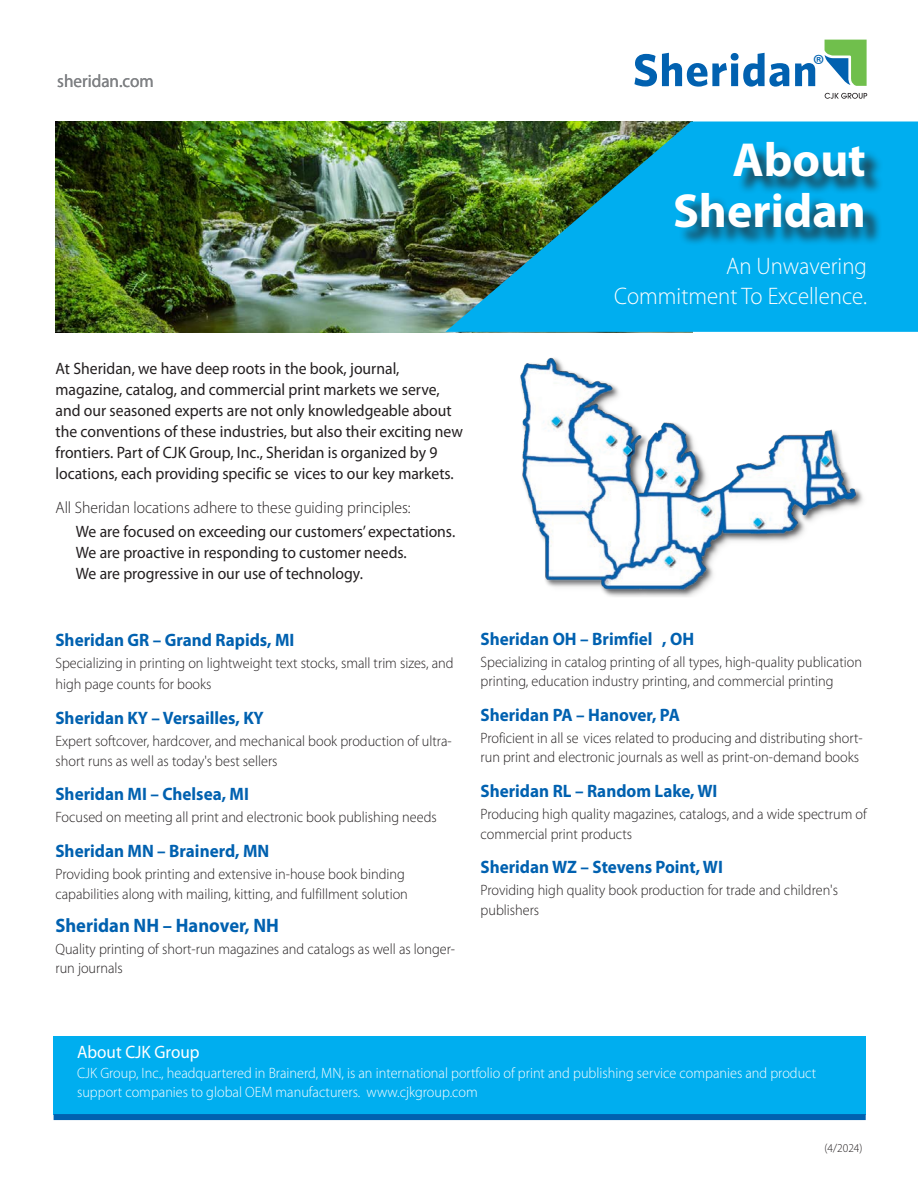
<style>
.page{position:relative;width:918px;height:1188px;background:#fff}
.page>*{position:absolute;margin:0;border:0;box-sizing:border-box;transform-origin:0 0}
.t1{font:700 48px/51px "Myriad Pro";color:#fff;text-align:right}
.t2{font:28.2px "Myriad Pro";color:#0161b0}
.t3{font:300 24px/30px "Myriad Pro";color:#fff;text-align:right;scale:.95 1}
.t4{font:700 19.5px "Myriad Pro";color:#0161b0;scale:.95 1}
.t5{font:700 18px "Myriad Pro";color:#0161b0;scale:.95 1}
.t6{font:18px "Myriad Pro";color:#fff;scale:.95 1}
.t7{font:18px "Myriad Pro";color:#808285;scale:.95 1}
.t8{font:16.5px/21px "Myriad Pro";color:#231f20;scale:.95 1}
.t9{font:300 16.5px "Myriad Pro";color:#231f20;scale:.95 1}
.t10{font:300 15px/19.5px "Myriad Pro";color:#231f20;scale:.95 1}
.t11{font:300 15px/19.5px "Myriad Pro";color:#fff;scale:.95 1}
.t12{font:300 12px "Myriad Pro";color:#231f20;scale:.95 1}
</style>
<div class="page">
<svg style="left:634px;top:53px;width:155px;height:34px"></svg>
<svg style="left:795px;top:63px;width:20px;height:23px"></svg>
<svg style="left:825px;top:40px;width:42px;height:46px"></svg>
<svg style="left:825px;top:93px;width:42px;height:6px"></svg>
<img style="left:520px;top:357px;width:343px;height:240px">
<div style="left:54px;top:1036px;width:812px;height:79px;background:#00aeef"></div>
<div style="left:54px;top:1114px;width:812px;height:6px;background:#0161b0"></div>
<img style="left:56px;top:122px;width:389px;height:210px">
<img style="left:445px;top:122px;width:473px;height:210px">
<div style="left:678px;top:144px;width:205px;height:103px;background:#231f20;opacity:.75"></div>
<p class="t7" style="left:57px;top:70px;width:103px">sheridan.com</p>
<h2 class="t2" style="left:813px;top:47px;width:13px">®</h2>
<h1 class="t1" style="left:673px;top:133px;width:194px">About<br>Sheridan</h1>
<h3 class="t3" style="left:614px;top:250px;width:267px">An Unwavering<br>Commitment To Excellence.</h3>
<p class="t8" style="left:56px;top:358px;width:430px">At Sheridan, we have deep roots in the book, journal, magazine, catalog, and commercial print markets we serve, and our seasoned experts are not only knowledgeable about the conventions of these industries, but also their exciting new frontiers. Part of CJK Group, Inc., Sheridan is organized by 9 locations, each providing specific se vices to our key markets.</p>
<p class="t9" style="left:56px;top:498px;width:375px">All Sheridan locations adhere to these guiding principles:</p>
<p class="t8" style="left:76px;top:521px;width:401px">We are focused on exceeding our customers’ expectations.<br>We are proactive in responding to customer needs.<br>We are progressive in our use of technology.</p>
<p class="t5" style="left:56px;top:628px;width:253px">Sheridan GR – Grand Rapids, MI</p>
<p class="t10" style="left:56px;top:653px;width:421px;line-height:21px">Specializing in printing on lightweight text stocks, small trim sizes, and high page counts for books</p>
<p class="t5" style="left:56px;top:706px;width:221px">Sheridan KY – Versailles, KY</p>
<p class="t10" style="left:56px;top:731px;width:419px">Expert softcover, hardcover, and mechanical book production of ultra&shy;short runs as well as today's best sellers</p>
<p class="t5" style="left:56px;top:782px;width:205px">Sheridan MI – Chelsea, MI</p>
<p class="t10" style="left:56px;top:807px;width:403px">Focused on meeting all print and electronic book publishing needs</p>
<p class="t5" style="left:56px;top:839px;width:227px">Sheridan MN – Brainerd, MN</p>
<p class="t10" style="left:56px;top:864px;width:372px">Providing book printing and extensive in-house book binding capabilities along with mailing, kitting, and fulfillment solution</p>
<h3 class="t4" style="left:56px;top:912px;width:237px">Sheridan NH – Hanover, NH</h3>
<p class="t10" style="left:56px;top:939px;width:422px">Quality printing of short-run magazines and catalogs as well as longer&shy;run journals</p>
<p class="t5" style="left:481px;top:627px;width:226px">Sheridan OH – Brimfiel , OH</p>
<p class="t10" style="left:481px;top:652px;width:403px">Specializing in catalog printing of all types, high-quality publication printing, education industry printing, and commercial printing</p>
<p class="t5" style="left:481px;top:703px;width:211px">Sheridan PA – Hanover, PA</p>
<p class="t10" style="left:481px;top:728px;width:404px">Proficient in all se vices related to producing and distributing short&shy;run print and electronic journals as well as print-on-demand books</p>
<p class="t5" style="left:481px;top:779px;width:251px">Sheridan RL – Random Lake, WI</p>
<p class="t10" style="left:481px;top:804px;width:408px">Producing high quality magazines, catalogs, and a wide spectrum of commercial print products</p>
<p class="t5" style="left:481px;top:855px;width:257px">Sheridan WZ – Stevens Point, WI</p>
<p class="t10" style="left:481px;top:880px;width:378px">Providing high quality book production for trade and children's publishers</p>
<p class="t6" style="left:77px;top:1041px;width:130px">About CJK Group</p>
<p class="t11" style="left:77px;top:1063px;width:779px">CJK Group, Inc., headquartered in Brainerd, MN, is an international portfolio of print and publishing service companies and product support companies to global OEM manufacturers. www.cjkgroup.com</p>
<p class="t12" style="left:825px;top:1141px;width:41px">(4/2024)</p>
</div>
